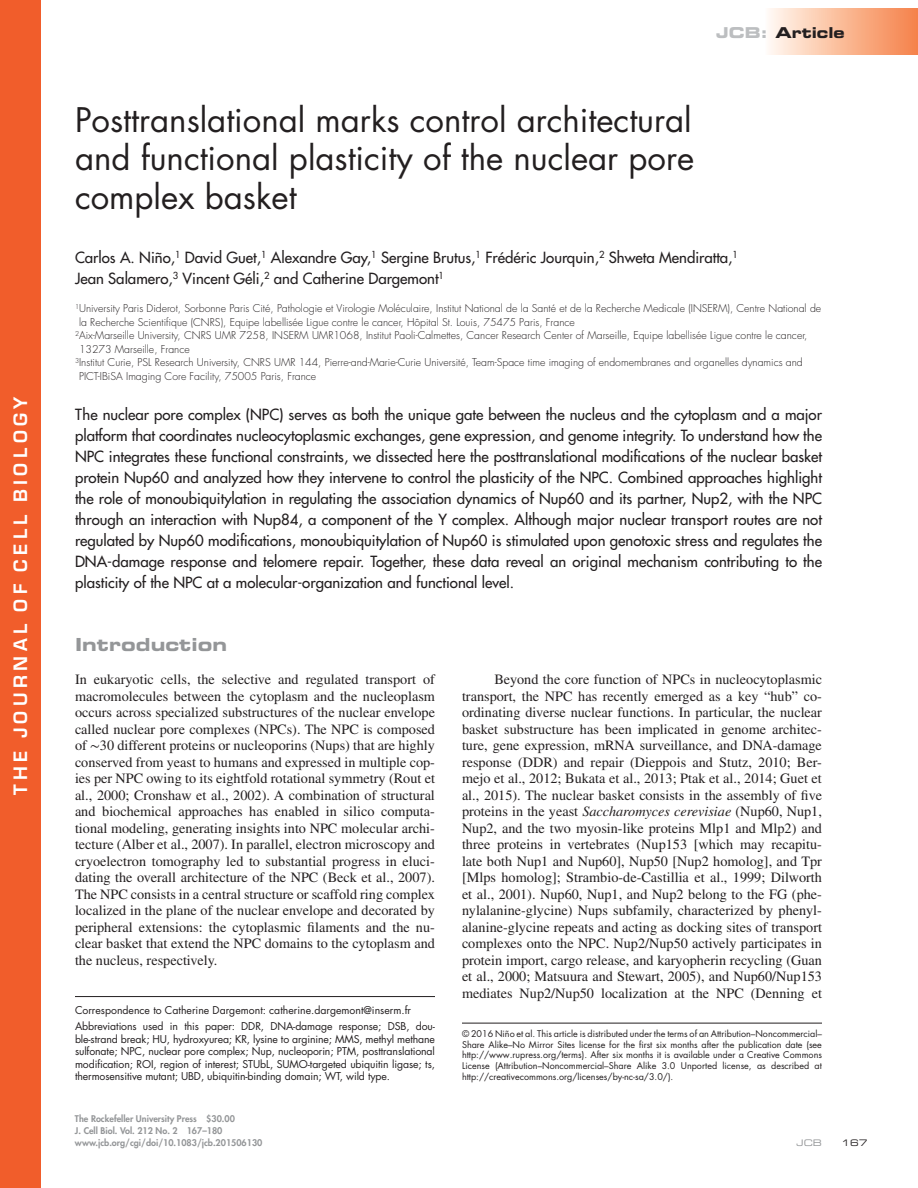
<style>
.page{position:relative;width:918px;height:1188px;background:#fff}
.page>*{position:absolute;margin:0;border:0;box-sizing:border-box;transform-origin:0 0}
.t1{font:33px/38.2px "Futura Std";color:#231f20;text-align:justify}
.t2{font:600 18px "Eurostile";letter-spacing:.25em;color:#fff}
.t3{font:18px "Eurostile LT Std Bold Ex 2";letter-spacing:.005em;color:#949698}
.t4{font:500 15px/21px "Futura Std";color:#231f20;text-align:justify}
.t5{font:15px "Eurostile LT Std Bold Ex 2";color:#231f20}
.t6{font:14.25px/16.5px "Times LT Std";color:#231f20;text-align:justify}
.t7{font:300 10.5px "Futura Std";color:#231f20}
.t8{font:10.5px/12.5px "Futura Std";letter-spacing:-.01em;color:#231f20}
.t9{font:9px/10.8px "Futura Std";color:#231f20;text-align:justify}
.t10{font:800 9px/12px "Futura Std";color:#949698}
.t11{font:9px "Eurostile LT Std Ex 2";color:#949698}
.t12{font:9px "Eurostile LT Std Ex 2";color:#231f20}
.s1{color:#bcbec0}
.s2{font-family:"STIX General"}
.s3{font-style:italic}
</style>
<div class="page">
<div style="left:763px;top:8px;width:155px;height:47px;background:linear-gradient(to right,#fffcf5,#f58045)"></div>
<hr style="left:462px;top:1023px;width:360px;height:1px;background:#231f20">
<hr style="left:75px;top:996px;width:360px;height:1px;background:#231f20">
<div style="left:0;top:0;width:40px;height:1188px;background:#f15d2b"></div>
<p class="t2" style="left:13px;top:795px;width:400px;rotate:-90deg">THE JOURNAL OF CELL BIOLOGY</p>
<p class="t5" style="left:716px;top:22px;width:130px"><span class="s1">JCB:</span> Article</p>
<h1 class="t1" style="left:75px;top:101px;width:621px">Posttranslational marks control architectural and functional plasticity of the nuclear pore complex basket</h1>
<p class="t4" style="left:75px;top:247px;width:665px">Carlos A. Niño,<sup>1</sup> David Guet,<sup>1</sup> Alexandre Gay,<sup>1</sup> Sergine Brutus,<sup>1</sup> Frédéric Jourquin,<sup>2</sup> Shweta Mendiratta,<sup>1<br></sup>Jean Salamero,<sup>3</sup> Vincent Géli,<sup>2</sup> and Catherine Dargemont<sup>1</sup></p>
<p class="t7" style="left:75px;top:302px;width:748px"><sup>1</sup>University Paris Diderot, Sorbonne Paris Cité, Pathologie et Virologie Moléculaire, Institut National de la Santé et de la Recherche Medicale (INSERM), Centre National de</p>
<p class="t7" style="left:79px;top:316px;width:497px">la Recherche Scientifique (CNRS), Equipe labellisée Ligue contre le cancer, Hôpital St. Louis, 75475 Paris, France</p>
<p class="t7" style="left:75px;top:329px;width:734px"><sup>2</sup>Aix-Marseille University, CNRS UMR 7258, INSERM UMR1068, Institut Paoli-Calmettes, Cancer Research Center of Marseille, Equipe labellisée Ligue contre le cancer,</p>
<p class="t7" style="left:79px;top:343px;width:112px">13273 Marseille, France</p>
<p class="t7" style="left:75px;top:356px;width:729px"><sup>3</sup>Institut Curie, PSL Research University, CNRS UMR 144, Pierre-and-Marie-Curie Université, Team-Space time imaging of endomembranes and organelles dynamics and</p>
<p class="t7" style="left:79px;top:370px;width:239px">PICT-IBiSA Imaging Core Facility, 75005 Paris, France</p>
<p class="t4" style="left:75px;top:404px;width:749px">The nuclear pore complex (NPC) serves as both the unique gate between the nucleus and the cytoplasm and a major platform that coordinates nucleocytoplasmic exchanges, gene expression, and genome integrity. To understand how the NPC integrates these functional constraints, we dissected here the posttranslational modifications of the nuclear basket protein Nup60 and analyzed how they intervene to control the plasticity of the NPC. Combined approaches highlight the role of monoubiquitylation in regulating the association dynamics of Nup60 and its partner, Nup2, with the NPC through an interaction with Nup84, a component of the Y complex. Although major nuclear transport routes are not regulated by Nup60 modifications, monoubiquitylation of Nup60 is stimulated upon genotoxic stress and regulates the DNA-damage response and telomere repair. Together, these data reveal an original mechanism contributing to the plasticity of the NPC at a molecular-organization and functional level.</p>
<p class="t3" style="left:75px;top:632px;width:154px">Introduction</p>
<p class="t6" style="left:75px;top:671px;width:362px">In eukaryotic cells, the selective and regulated transport of macromolecules between the cytoplasm and the nucleoplasm occurs across specialized substructures of the nuclear envelope called nuclear pore complexes (NPCs). The NPC is composed of <span class="s2">∼</span>30 different proteins or nucleoporins (Nups) that are highly conserved from yeast to humans and expressed in multiple cop&shy;ies per NPC owing to its eightfold rotational symmetry (Rout et al., 2000; Cronshaw et al., 2002). A combination of structural and biochemical approaches has enabled in silico computa&shy;tional modeling, generating insights into NPC molecular archi&shy;tecture (Alber et al., 2007). In parallel, electron microscopy and cryoelectron tomography led to substantial progress in eluci&shy;dating the overall architecture of the NPC (Beck et al., 2007).<br>The NPC consists in a central structure or scaffold ring complex localized in the plane of the nuclear envelope and decorated by peripheral extensions: the cytoplasmic filaments and the nu&shy;clear basket that extend the NPC domains to the cytoplasm and the nucleus, respectively.</p>
<p class="t6" style="left:462px;top:671px;width:362px;text-indent:32px">Beyond the core function of NPCs in nucleocytoplasmic transport, the NPC has recently emerged as a key “hub” co&shy;ordinating diverse nuclear functions. In particular, the nuclear basket substructure has been implicated in genome architec&shy;ture, gene expression, mRNA surveillance, and DNA-damage response (DDR) and repair (Dieppois and Stutz, 2010; Ber&shy;mejo et al., 2012; Bukata et al., 2013; Ptak et al., 2014; Guet et al., 2015). The nuclear basket consists in the assembly of five proteins in the yeast <span class="s3">Saccharomyces cerevisiae</span> (Nup60, Nup1, Nup2, and the two myosin-like proteins Mlp1 and Mlp2) and three proteins in vertebrates (Nup153 [which may recapitu&shy;late both Nup1 and Nup60], Nup50 [Nup2 homolog], and Tpr [Mlps homolog]; Strambio-de-Castillia et al., 1999; Dilworth et al., 2001). Nup60, Nup1, and Nup2 belong to the FG (phe&shy;nylalanine-glycine) Nups subfamily, characterized by phenyl&shy;alanine-glycine repeats and acting as docking sites of transport complexes onto the NPC. Nup2/Nup50 actively participates in protein import, cargo release, and karyopherin recycling (Guan et al., 2000; Matsuura and Stewart, 2005), and Nup60/Nup153 mediates Nup2/Nup50 localization at the NPC (Denning et</p>
<p class="t8" style="left:75px;top:1001px;width:362px;line-height:16.8px">Correspondence to Catherine Dargemont: catherine.dargemont@inserm.fr<br>Abbreviations used in this paper: DDR, DNA-damage response; DSB, dou-</p>
<p class="t8" style="left:75px;top:1033px;width:362px;text-align:justify">ble-strand break; HU, hydroxyurea; KR, lysine to arginine; MMS, methyl methane sulfonate; NPC, nuclear pore complex; Nup, nucleoporin; PTM, posttranslational modification; ROI, region of interest; STUbL, SUMO-targeted ubiquitin ligase; ts, thermosensitive mutant; UBD, ubiquitin-binding domain; WT, wild type.</p>
<p class="t10" style="left:75px;top:1112px;width:189px">The Rockefeller University Press $30.00<br>J. Cell Biol. Vol. 212 No. 2 167–180 www.jcb.org/cgi/doi/10.1083/jcb.201506130</p>
<p class="t9" style="left:462px;top:1028px;width:362px">© 2016 Niño et al. This article is distributed under the terms of an Attribution–Noncommercial– Share Alike–No Mirror Sites license for the first six months after the publication date (see http://www.rupress.org/terms). After six months it is available under a Creative Commons License (Attribution–Noncommercial–Share Alike 3.0 Unported license, as described at http://creativecommons.org/licenses/by-nc-sa/3.0/).</p>
<p class="t11" style="left:796px;top:1136px;width:27px">JCB</p>
<p class="t12" style="left:842px;top:1136px;width:28px">167</p>
</div>
